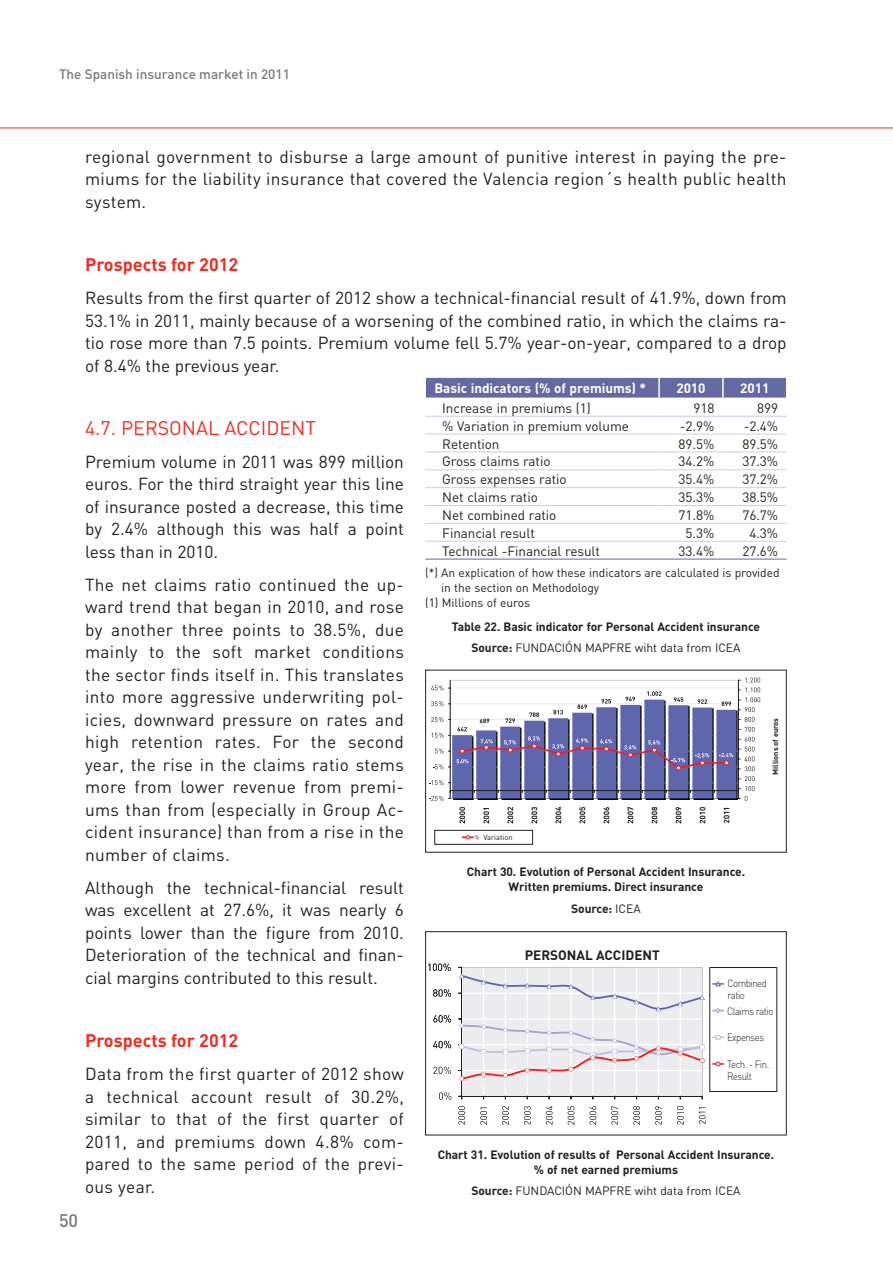
<style>
.page{position:relative;width:893px;height:1263px;background:#fff}
.page>*{position:absolute;margin:0;border:0;box-sizing:border-box;transform-origin:0 0}
.t1{font:19.5px "DIN";color:#ee2e22}
.t2{font:700 18px "DIN";color:#ee2e22}
.t3{font:500 18px "DIN";color:#76787b}
.t4{font:17.25px/22.5px "DIN";color:#231f20;text-align:justify}
.t5{font:13.5px "DIN";letter-spacing:-.005em;color:#231f20}
.t6{font:700 13.5px "DIN";letter-spacing:-.005em;color:#fff}
.t7{font:500 13.5px "DIN";color:#76787b}
.t8{font:700 13.5px "DIN";color:#231f20}
.t9{font:700 12px/15px "DIN";letter-spacing:-.005em;color:#231f20;text-align:center}
.t10{font:12px "DIN";letter-spacing:-.005em;color:#231f20}
.t11{font:300 10.5px/12px "DIN";letter-spacing:-.05em;color:#231f20;scale:.92 1}
.t12{font:700 7.5px "DIN";color:#231f20}
.t13{font:7.5px "DIN";color:#231f20}
.s1{font-weight:400}
.s2{font-weight:700}
</style>
<div class="page">
<hr style="left:0;top:128px;width:893px;height:1px;background:#ee2e22">
<svg style="left:425px;top:377px;width:362px;height:21px;background:#6f73a8"></svg>
<hr style="left:425px;top:559px;width:234px;height:1px;background:#6469a2">
<hr style="left:659px;top:559px;width:64px;height:1px;background:#6469a2">
<hr style="left:723px;top:559px;width:64px;height:1px;background:#6469a2">
<hr style="left:425px;top:416px;width:234px;height:1px;background:#cecde1">
<hr style="left:659px;top:416px;width:64px;height:1px;background:#cecde1">
<hr style="left:723px;top:416px;width:64px;height:1px;background:#cecde1">
<hr style="left:425px;top:434px;width:234px;height:1px;background:#cecde1">
<hr style="left:659px;top:434px;width:64px;height:1px;background:#cecde1">
<hr style="left:723px;top:434px;width:64px;height:1px;background:#cecde1">
<hr style="left:425px;top:452px;width:234px;height:1px;background:#cecde1">
<hr style="left:659px;top:452px;width:64px;height:1px;background:#cecde1">
<hr style="left:723px;top:452px;width:64px;height:1px;background:#cecde1">
<hr style="left:425px;top:469px;width:234px;height:1px;background:#cecde1">
<hr style="left:659px;top:469px;width:64px;height:1px;background:#cecde1">
<hr style="left:723px;top:469px;width:64px;height:1px;background:#cecde1">
<hr style="left:425px;top:487px;width:234px;height:1px;background:#cecde1">
<hr style="left:659px;top:487px;width:64px;height:1px;background:#cecde1">
<hr style="left:723px;top:487px;width:64px;height:1px;background:#cecde1">
<hr style="left:425px;top:505px;width:234px;height:1px;background:#cecde1">
<hr style="left:659px;top:505px;width:64px;height:1px;background:#cecde1">
<hr style="left:723px;top:505px;width:64px;height:1px;background:#cecde1">
<hr style="left:425px;top:523px;width:234px;height:1px;background:#cecde1">
<hr style="left:659px;top:523px;width:64px;height:1px;background:#cecde1">
<hr style="left:723px;top:523px;width:64px;height:1px;background:#cecde1">
<hr style="left:425px;top:541px;width:234px;height:1px;background:#cecde1">
<hr style="left:659px;top:541px;width:64px;height:1px;background:#cecde1">
<hr style="left:723px;top:541px;width:64px;height:1px;background:#cecde1">
<div style="left:425px;top:670px;width:362px;height:183px;border:1px solid #231f20"></div>
<svg style="left:459px;top:807px;width:6px;height:16px"></svg>
<svg style="left:483px;top:808px;width:6px;height:15px"></svg>
<svg style="left:507px;top:807px;width:6px;height:16px"></svg>
<svg style="left:531px;top:807px;width:6px;height:16px"></svg>
<svg style="left:555px;top:807px;width:6px;height:16px"></svg>
<svg style="left:579px;top:807px;width:6px;height:16px"></svg>
<svg style="left:603px;top:807px;width:6px;height:16px"></svg>
<svg style="left:628px;top:807px;width:5px;height:16px"></svg>
<svg style="left:652px;top:807px;width:5px;height:16px"></svg>
<svg style="left:676px;top:807px;width:5px;height:16px"></svg>
<svg style="left:700px;top:807px;width:5px;height:16px"></svg>
<svg style="left:724px;top:808px;width:5px;height:15px"></svg>
<div style="left:434px;top:830px;width:99px;height:15px;border:1px solid #231f20"></div>
<svg style="left:462px;top:835px;width:17px;height:4px"></svg>
<svg style="left:429px;top:678px;width:331px;height:123px"></svg>
<div style="left:709px;top:967px;width:68px;height:125px;border:1px solid #231f20"></div>
<svg style="left:712px;top:981px;width:12px;height:6px"></svg>
<svg style="left:712px;top:1008px;width:12px;height:5px"></svg>
<svg style="left:712px;top:1035px;width:12px;height:4px"></svg>
<svg style="left:712px;top:1062px;width:12px;height:4px"></svg>
<div style="left:425px;top:931px;width:362px;height:204px;border:1px solid #231f20"></div>
<svg style="left:458px;top:967px;width:246px;height:132px;background:#e8e5e9"></svg>
<svg style="left:439px;top:1092px;width:12px;height:8px"></svg>
<svg style="left:433px;top:1067px;width:18px;height:7px"></svg>
<svg style="left:433px;top:1041px;width:18px;height:7px"></svg>
<svg style="left:433px;top:1015px;width:18px;height:7px"></svg>
<svg style="left:433px;top:989px;width:18px;height:8px"></svg>
<svg style="left:428px;top:963px;width:23px;height:8px"></svg>
<svg style="left:458px;top:1106px;width:7px;height:19px"></svg>
<svg style="left:480px;top:1107px;width:7px;height:18px"></svg>
<svg style="left:502px;top:1106px;width:7px;height:19px"></svg>
<svg style="left:524px;top:1106px;width:7px;height:19px"></svg>
<svg style="left:546px;top:1106px;width:7px;height:19px"></svg>
<svg style="left:568px;top:1106px;width:6px;height:19px"></svg>
<svg style="left:589px;top:1106px;width:7px;height:19px"></svg>
<svg style="left:611px;top:1106px;width:7px;height:19px"></svg>
<svg style="left:633px;top:1106px;width:7px;height:19px"></svg>
<svg style="left:655px;top:1106px;width:7px;height:19px"></svg>
<svg style="left:677px;top:1106px;width:7px;height:19px"></svg>
<svg style="left:699px;top:1107px;width:7px;height:17px"></svg>
<p class="t7" style="left:59px;top:66px;width:232px">The Spanish insurance market in 2011</p>
<p class="t4" style="left:85px;top:145px;width:703px">regional government to disburse a large amount of punitive interest in paying the pre&shy;miums for the liability insurance that covered the Valencia region´s health public health system.</p>
<p class="t2" style="left:85px;top:253px;width:155px">Prospects for 2012</p>
<p class="t4" style="left:85px;top:286px;width:703px">Results from the first quarter of 2012 show a technical-financial result of 41.9%, down from 53.1% in 2011, mainly because of a worsening of the combined ratio, in which the claims ra&shy;tio rose more than 7.5 points. Premium volume fell 5.7% year-on-year, compared to a drop of 8.4% the previous year.</p>
<p class="t1" style="left:85px;top:415px;width:233px">4.7. PERSONAL ACCIDENT</p>
<p class="t4" style="left:85px;top:450px;width:320px">Premium volume in 2011 was 899 million euros. For the third straight year this line of insurance posted a decrease, this time by 2.4% although this was half a point less than in 2010.</p>
<p class="t4" style="left:85px;top:573px;width:320px">The net claims ratio continued the up&shy;ward trend that began in 2010, and rose by another three points to 38.5%, due mainly to the soft market conditions the sector finds itself in. This translates into more aggressive underwriting pol&shy;icies, downward pressure on rates and high retention rates. For the second year, the rise in the claims ratio stems more from lower revenue from premi&shy;ums than from (especially in Group Ac&shy;cident insurance) than from a rise in the number of claims.</p>
<p class="t4" style="left:85px;top:876px;width:320px">Although the technical-financial result was excellent at 27.6%, it was nearly 6 points lower than the figure from 2010.<br>Deterioration of the technical and finan&shy;cial margins contributed to this result.</p>
<p class="t3" style="left:59px;top:1209px;width:21px">50</p>
<p class="t2" style="left:85px;top:1029px;width:155px">Prospects for 2012</p>
<p class="t4" style="left:85px;top:1062px;width:320px">Data from the first quarter of 2012 show a technical account result of 30.2%, similar to that of the first quarter of 2011, and premiums down 4.8% com&shy;pared to the same period of the previ&shy;ous year.</p>
<p class="t6" style="left:434px;top:380px;width:213px">Basic indicators (% of premiums) *</p>
<p class="t6" style="left:676px;top:380px;width:31px">2010</p>
<p class="t6" style="left:740px;top:380px;width:31px">2011</p>
<p class="t5" style="left:442px;top:400px;width:150px">Increase in premiums (1)</p>
<p class="t5" style="left:693px;top:400px;width:23px">918</p>
<p class="t5" style="left:757px;top:400px;width:23px">899</p>
<p class="t5" style="left:442px;top:417px;width:188px">% Variation in premium volume</p>
<p class="t5" style="left:680px;top:417px;width:36px">-2.9%</p>
<p class="t5" style="left:744px;top:417px;width:36px">-2.4%</p>
<p class="t5" style="left:442px;top:435px;width:59px">Retention</p>
<p class="t5" style="left:679px;top:435px;width:37px">89.5%</p>
<p class="t5" style="left:742px;top:435px;width:37px">89.5%</p>
<p class="t5" style="left:442px;top:453px;width:110px">Gross claims ratio</p>
<p class="t5" style="left:679px;top:453px;width:37px">34.2%</p>
<p class="t5" style="left:742px;top:453px;width:37px">37.3%</p>
<p class="t5" style="left:442px;top:471px;width:126px">Gross expenses ratio</p>
<p class="t5" style="left:679px;top:471px;width:37px">35.4%</p>
<p class="t5" style="left:742px;top:471px;width:37px">37.2%</p>
<p class="t5" style="left:442px;top:489px;width:97px">Net claims ratio</p>
<p class="t5" style="left:679px;top:489px;width:37px">35.3%</p>
<p class="t5" style="left:742px;top:489px;width:37px">38.5%</p>
<p class="t5" style="left:442px;top:507px;width:116px">Net combined ratio</p>
<p class="t5" style="left:679px;top:507px;width:37px">71.8%</p>
<p class="t5" style="left:742px;top:507px;width:37px">76.7%</p>
<p class="t5" style="left:442px;top:524px;width:94px">Financial result</p>
<p class="t5" style="left:686px;top:524px;width:30px">5.3%</p>
<p class="t5" style="left:749px;top:524px;width:30px">4.3%</p>
<p class="t5" style="left:442px;top:542px;width:159px">Technical -Financial result</p>
<p class="t5" style="left:679px;top:542px;width:37px">33.4%</p>
<p class="t5" style="left:742px;top:542px;width:37px">27.6%</p>
<p class="t10" style="left:425px;top:565px;width:356px">(*) An explication of how these indicators are calculated is provided</p>
<p class="t10" style="left:441px;top:580px;width:160px">in the section on Methodology</p>
<p class="t10" style="left:425px;top:595px;width:106px">(1) Millions of euros</p>
<p class="t9" style="left:452px;top:615px;width:310px;line-height:21.5px">Table 22. Basic indicator for Personal Accident insurance<br>Source: <span class="s1">FUNDACIÓN MAPFRE wiht data from ICEA</span></p>
<p class="t13" style="left:483px;top:832px;width:31px">Variation</p>
<p class="t12" style="left:770px;top:775px;width:58px;rotate:-90deg">Millions of euros</p>
<p class="t9" style="left:467px;top:864px;width:280px">Chart 30. Evolution of Personal Accident Insurance.<br>Written premiums. Direct insurance</p>
<p class="t9" style="left:571px;top:900px;width:71px">Source: <span class="s1">ICEA</span></p>
<p class="t8" style="left:525px;top:946px;width:137px">PERSONAL ACCIDENT</p>
<p class="t11" style="left:727px;top:977px;width:45px">Combined ratio</p>
<p class="t11" style="left:727px;top:1005px;width:52px">Claims ratio</p>
<p class="t11" style="left:727px;top:1031px;width:42px">Expenses</p>
<p class="t11" style="left:727px;top:1058px;width:47px">Tech. - Fin.<br>Result</p>
<p class="t9" style="left:438px;top:1146px;width:338px">Chart 31. Evolution of results of Personal Accident Insurance. % of net earned premiums</p>
<p class="t10" style="left:471px;top:1183px;width:271px"><span class="s2">Source:</span> FUNDACIÓN MAPFRE wiht data from ICEA</p>
</div>
